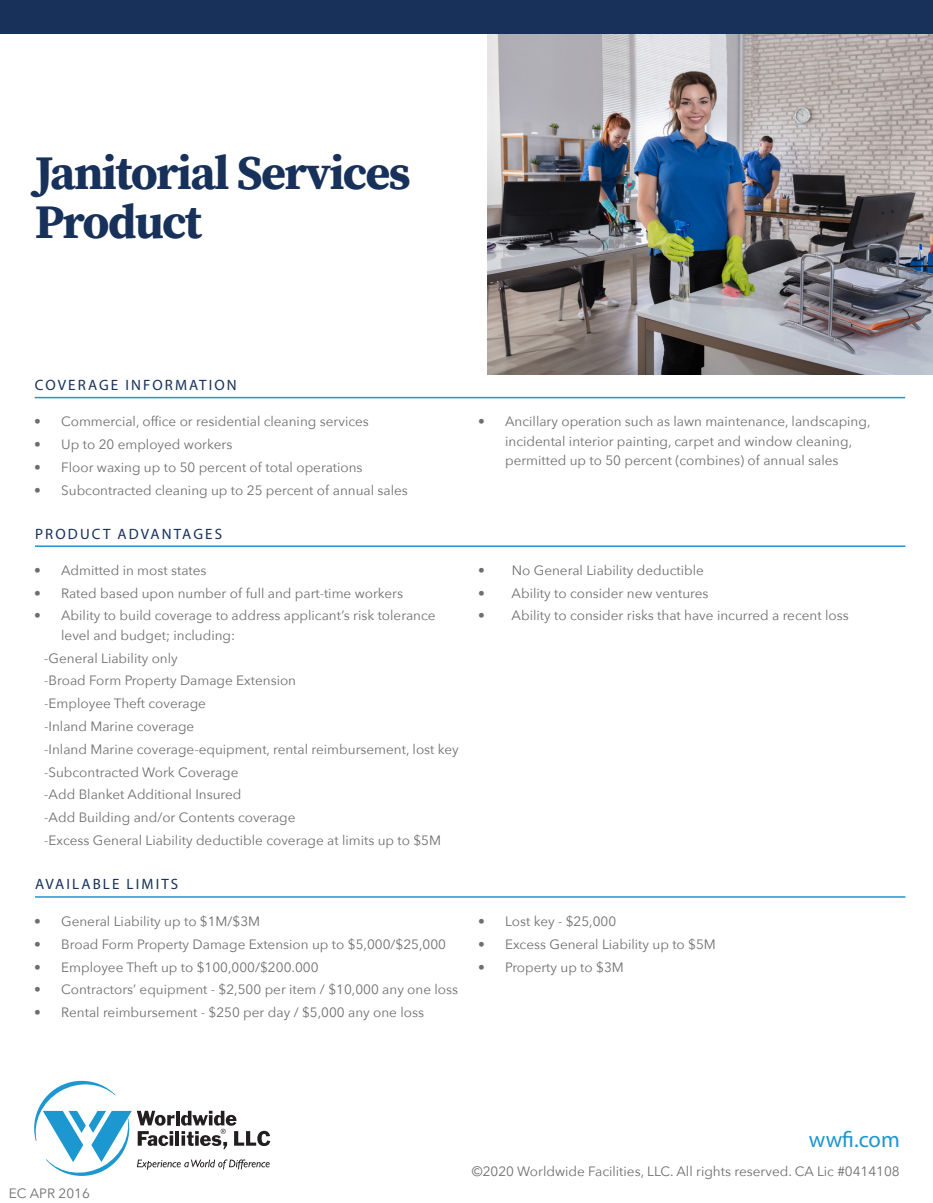
<style>
.page{position:relative;width:933px;height:1203px;background:#fff}
.page>*{position:absolute;margin:0;border:0;box-sizing:border-box;transform-origin:0 0}
.Headlines{font:700 48px/49.5px "Source Serif Pro";letter-spacing:-.035em;color:#17315b}
.URL{font:22.5px "Myriad Pro";color:#1c97cf}
.Subheads{font:15px "Myriad Pro";letter-spacing:.14em;color:#17315b}
.Disclaimer{font:13.5px/19.5px "Avenir Next";color:#6e6e6e}
.Bullets{font:13.5px "Avenir Next";color:#6e6e6e}
</style>
<div class="page">
<svg style="left:34px;top:1080px;width:236px;height:96px"></svg>
<img style="left:487px;top:33px;width:445px;height:341px">
<div style="left:0;top:0;width:932px;height:33px;background:#17315b"></div>
<hr style="left:35px;top:397px;width:869px;height:1px;background:#1c97cf">
<hr style="left:35px;top:545px;width:869px;height:2px;background:#1c97cf">
<hr style="left:35px;top:895px;width:869px;height:2px;background:#1c97cf">
<p class="Headlines" style="left:35px;top:147px;width:377px">Janitorial Services<br>Product</p>
<p class="Subheads" style="left:35px;top:376px;width:203px">COVERAGE INFORMATION</p>
<p class="Disclaimer" style="left:34px;top:411px;width:336px">• Commercial, office or residential cleaning services</p>
<p class="Disclaimer" style="left:34px;top:434px;width:200px">• Up to 20 employed workers</p>
<p class="Disclaimer" style="left:34px;top:456px;width:330px">• Floor waxing up to 50 percent of total operations</p>
<p class="Disclaimer" style="left:34px;top:479px;width:375px">• Subcontracted cleaning up to 25 percent of annual sales</p>
<p class="Subheads" style="left:35px;top:524px;width:188px">PRODUCT ADVANTAGES</p>
<p class="Disclaimer" style="left:34px;top:559px;width:174px">• Admitted in most states</p>
<p class="Disclaimer" style="left:34px;top:582px;width:370px">• Rated based upon number of full and part-time workers</p>
<p class="Disclaimer" style="left:61px;top:605px;width:376px;text-indent:-27px">• Ability to build coverage to address applicant’s risk tolerance level and budget; including:</p>
<p class="Bullets" style="left:44px;top:646px;width:135px">-General Liability only</p>
<p class="Bullets" style="left:44px;top:669px;width:253px">-Broad Form Property Damage Extension</p>
<p class="Bullets" style="left:44px;top:692px;width:163px">-Employee Theft coverage</p>
<p class="Bullets" style="left:44px;top:714px;width:151px">-Inland Marine coverage</p>
<p class="Bullets" style="left:44px;top:737px;width:416px">-Inland Marine coverage-equipment, rental reimbursement, lost key</p>
<p class="Bullets" style="left:44px;top:760px;width:196px">-Subcontracted Work Coverage</p>
<p class="Bullets" style="left:44px;top:783px;width:199px">-Add Blanket Additional Insured</p>
<p class="Bullets" style="left:44px;top:805px;width:253px">-Add Building and/or Contents coverage</p>
<p class="Bullets" style="left:44px;top:828px;width:398px">-Excess General Liability deductible coverage at limits up to $5M</p>
<p class="Subheads" style="left:35px;top:874px;width:144px">AVAILABLE LIMITS</p>
<p class="Disclaimer" style="left:34px;top:910px;width:227px">• General Liability up to $1M/$3M</p>
<p class="Disclaimer" style="left:34px;top:933px;width:413px">• Broad Form Property Damage Extension up to $5,000/$25,000</p>
<p class="Disclaimer" style="left:34px;top:956px;width:286px">• Employee Theft up to $100,000/$200.000</p>
<p class="Disclaimer" style="left:34px;top:979px;width:425px">• Contractors’ equipment - $2,500 per item / $10,000 any one loss</p>
<p class="Disclaimer" style="left:34px;top:1001px;width:391px">• Rental reimbursement - $250 per day / $5,000 any one loss</p>
<p class="Disclaimer" style="left:505px;top:411px;width:367px;text-indent:-27px">• Ancillary operation such as lawn maintenance, landscaping, incidental interior painting, carpet and window cleaning, permitted up to 50 percent (combines) of annual sales</p>
<p class="Disclaimer" style="left:478px;top:559px;width:227px">• No General Liability deductible</p>
<p class="Disclaimer" style="left:478px;top:582px;width:232px">• Ability to consider new ventures</p>
<p class="Disclaimer" style="left:478px;top:605px;width:372px">• Ability to consider risks that have incurred a recent loss</p>
<p class="Disclaimer" style="left:478px;top:910px;width:140px">• Lost key - $25,000</p>
<p class="Disclaimer" style="left:478px;top:933px;width:239px">• Excess General Liability up to $5M</p>
<p class="Disclaimer" style="left:478px;top:956px;width:147px">• Property up to $3M</p>
<p class="Disclaimer" style="left:9px;top:1182px;width:82px">EC APR 2016</p>
<p class="URL" style="left:808px;top:1125px;width:92px">wwfi.com</p>
<p class="Disclaimer" style="left:471px;top:1160px;width:429px">©2020 Worldwide Facilities, LLC. All rights reserved. CA Lic #0414108</p>
</div>
